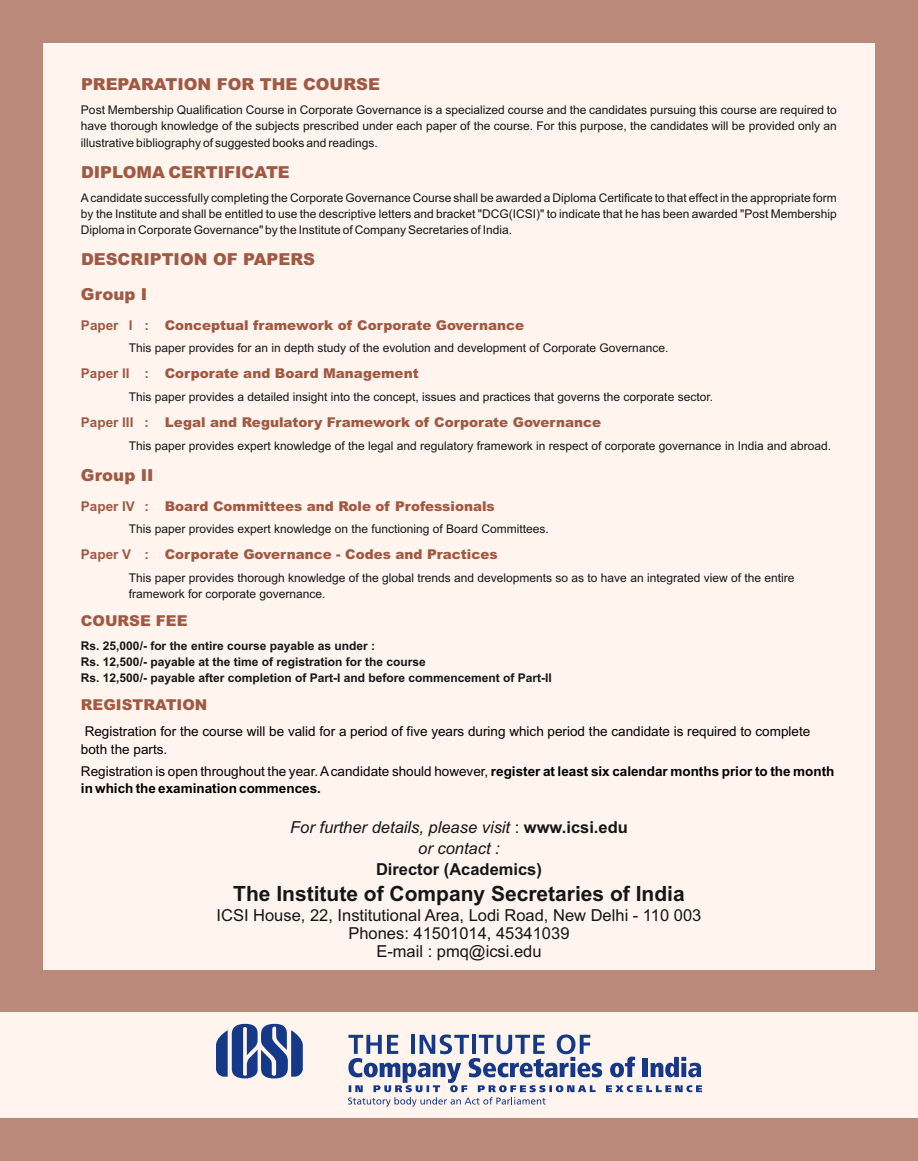
<style>
.page{position:relative;width:918px;height:1161px;background:#bb8979}
.page>*{position:absolute;margin:0;border:0;box-sizing:border-box;transform-origin:0 0}
.t1{font:700 21px "Arial";color:#151616}
.t2{font:16.5px/18.5px "Arial";color:#151616;text-align:center}
.t3{font:900 16.5px/35px "Arial";color:#a05943}
.t4{font:italic 16.5px/21.1px "Arial";color:#151616;text-align:center}
.t5{font:700 16.5px "Arial";color:#151616}
.t6{font:900 15px "Arial";color:#a05943}
.t7{font:900 13.5px "Arial";color:#a05943}
.t8{font:700 13.5px/16.6px "Arial";color:#000}
.t9{font:13.5px/18.1px "Arial";color:#000}
.t10{font:700 13.5px "Arial";color:#a05943}
.t11{font:12px/16px "Arial";color:#151616}
.t12{font:700 12px/16px "Arial";color:#151616}
.s1{font-weight:700}
.s2{font-weight:400}
.s3{font-style:normal}
.s4{font-weight:700;font-style:normal}
</style>
<div class="page">
<div style="left:0;top:1013px;width:918px;height:105px;background:#fff4ee"></div>
<svg style="left:216px;top:1024px;width:87px;height:54px"></svg>
<svg style="left:348px;top:1034px;width:354px;height:73px"></svg>
<div style="left:43px;top:43px;width:832px;height:926px;background:#fff4ee"></div>
<h2 class="t3" style="left:81px;top:69px;width:301px">PREPARATION FOR THE COURSE</h2>
<p class="t11" style="left:81px;top:103px;width:757px">Post Membership Qualification Course in Corporate Governance is a specialized course and the candidates pursuing this course are required to</p>
<p class="t11" style="left:81px;top:119px;width:757px">have thorough knowledge of the subjects prescribed under each paper of the course. For this purpose, the candidates will be provided only an illustrative bibliography of suggested books and readings.</p>
<h2 class="t3" style="left:81px;top:156px;width:210px">DIPLOMA CERTIFICATE</h2>
<p class="t11" style="left:81px;top:190px;width:757px">Acandidate successfully completing the Corporate Governance Course shall be awarded a Diploma Certificate to that effect in the appropriate form</p>
<p class="t11" style="left:81px;top:223px;width:433px">Diploma in Corporate Governance" by the Institute of Company Secretaries of India.</p>
<p class="t11" style="left:81px;top:207px;width:757px">by the Institute and shall be entitled to use the descriptive letters and bracket "DCG(ICSI)" to indicate that he has been awarded "Post Membership</p>
<h2 class="t3" style="left:81px;top:243px;width:236px">DESCRIPTION OF PAPERS<br>Group I</h2>
<p class="t7" style="left:81px;top:320px;width:445px"><span class="s1">Paper I :</span> Conceptual framework of Corporate Governance</p>
<p class="t11" style="left:129px;top:341px;width:541px">This paper provides for an in depth study of the evolution and development of Corporate Governance.</p>
<p class="t11" style="left:129px;top:390px;width:586px">This paper provides a detailed insight into the concept, issues and practices that governs the corporate sector.</p>
<p class="t11" style="left:129px;top:438px;width:704px">This paper provides expert knowledge of the legal and regulatory framework in respect of corporate governance in India and abroad.</p>
<p class="t7" style="left:81px;top:369px;width:339px"><span class="s1">Paper II :</span> Corporate and Board Management</p>
<p class="t10" style="left:81px;top:417px;width:69px">Paper III :</p>
<p class="t7" style="left:165px;top:417px;width:438px">Legal and Regulatory Framework of Corporate Governance</p>
<h2 class="t3" style="left:81px;top:459px;width:74px">Group II</h2>
<p class="t7" style="left:165px;top:501px;width:332px">Board Committees and Role of Professionals</p>
<p class="t7" style="left:165px;top:550px;width:334px">Corporate Governance - Codes and Practices</p>
<p class="t10" style="left:81px;top:501px;width:69px">Paper IV :</p>
<p class="t10" style="left:81px;top:549px;width:69px">Paper V :</p>
<p class="t11" style="left:129px;top:522px;width:422px">This paper provides expert knowledge on the functioning of Board Committees.</p>
<p class="t11" style="left:129px;top:571px;width:667px">This paper provides thorough knowledge of the global trends and developments so as to have an integrated view of the entire framework for corporate governance.</p>
<p class="t6" style="left:81px;top:616px;width:108px">COURSE FEE</p>
<p class="t12" style="left:81px;top:639px;width:472px">Rs. 25,000/- for the entire course payable as under :<br>Rs. 12,500/- payable at the time of registration for the course<br>Rs. 12,500/- payable after completion of Part-I and before commencement of Part-II</p>
<p class="t6" style="left:81px;top:700px;width:128px">REGISTRATION</p>
<p class="t9" style="left:81px;top:723px;width:731px">Registration for the course will be valid for a period of five years during which period the candidate is required to complete both the parts.</p>
<p class="t8" style="left:81px;top:765px;width:755px"><span class="s2">Registration is open throughout the year. Acandidate should however,</span> register at least six calendar months prior to the month in which the examination commences.</p>
<h2 class="t4" style="left:290px;top:818px;width:339px">For further details, please visit <span class="s3">:</span> <span class="s4">www.icsi.edu </span>or contact :</h2>
<h2 class="t5" style="left:376px;top:863px;width:167px">Director (Academics)</h2>
<h1 class="t1" style="left:233px;top:886px;width:453px">The Institute of Company Secretaries of India</h1>
<h2 class="t2" style="left:217px;top:907px;width:486px">ICSI House, 22, Institutional Area, Lodi Road, New Delhi - 110 003<br>Phones: 41501014, 45341039<br>E-mail : pmq@icsi.edu</h2>
</div>
